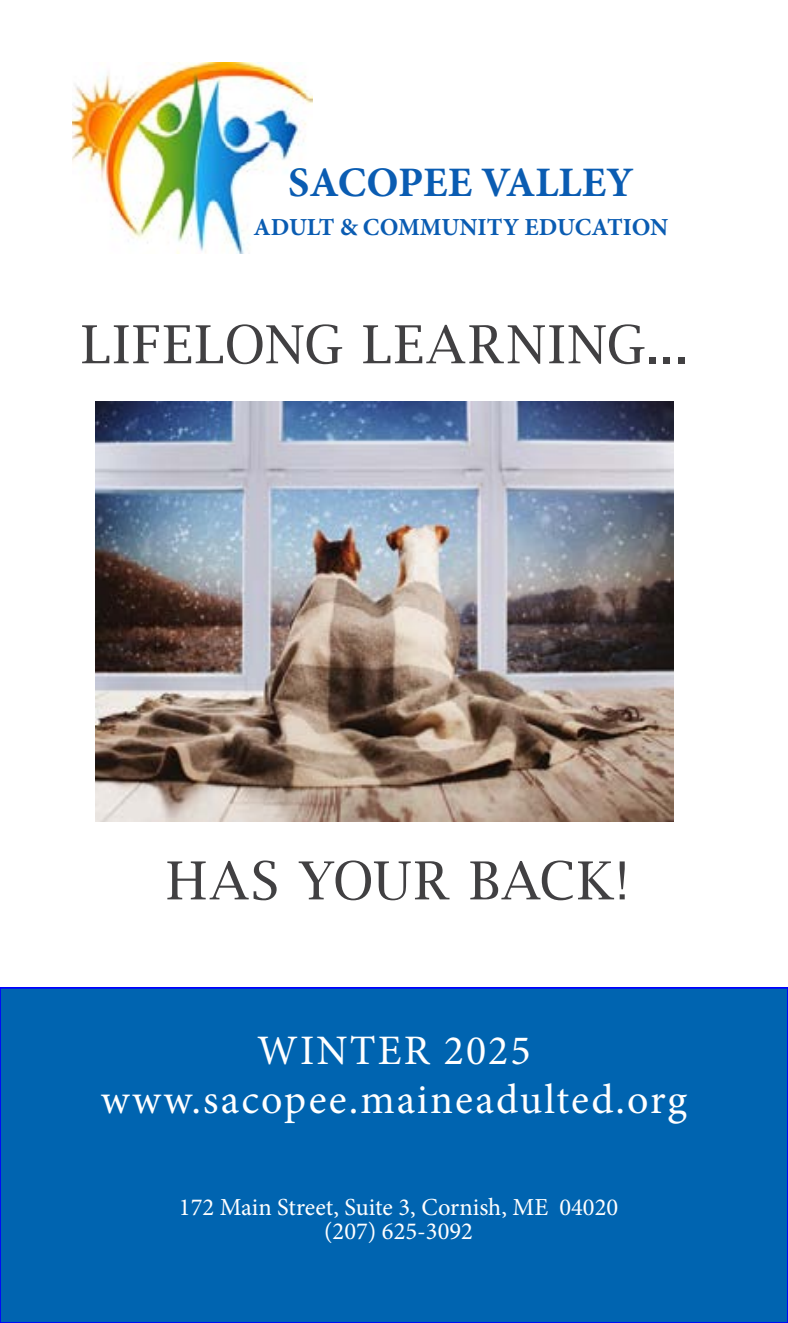
<style>
.page{position:relative;width:788px;height:1323px;background:#fff}
.page>*{position:absolute;margin:0;border:0;box-sizing:border-box;transform-origin:0 0}
.t1{font:52.5px "Lucida Bright";letter-spacing:.035em;color:#414042}
.t2{font:52.5px "Lucida Bright";letter-spacing:.015em;color:#414042}
.t3{font:42px/49px "Minion Pro";letter-spacing:.05em;color:#fff;text-align:center}
.t4{font:700 42px "Minion Pro";color:#0a5cb2}
.t5{font:24.5px/24.5px "Minion Pro";color:#fff;text-align:center}
.t6{font:700 24.5px "Minion Pro";color:#0a5cb2}
</style>
<div class="page">
<img style="left:73px;top:62px;width:239px;height:192px">
<div style="left:0;top:988px;width:788px;height:335px;background:#0064b0"></div>
<div style="left:0;top:987px;width:788px;height:336px;border:2px solid #00f"></div>
<img style="left:96px;top:401px;width:577px;height:420px">
<h2 class="t4" style="left:288px;top:153px;width:347px">SACOPEE VALLEY</h2>
<p class="t6" style="left:253px;top:210px;width:416px">ADULT &amp; COMMUNITY EDUCATION</p>
<h1 class="t1" style="left:81px;top:315px;width:608px">LIFELONG LEARNING...</h1>
<h1 class="t2" style="left:166px;top:851px;width:464px">HAS YOUR BACK!</h1>
<h2 class="t3" style="left:101px;top:1026px;width:588px">WINTER 2025 www.sacopee.maineadulted.org</h2>
<p class="t5" style="left:179px;top:1195px;width:441px">172 Main Street, Suite 3, Cornish, ME 04020 (207) 625-3092</p>
</div>
